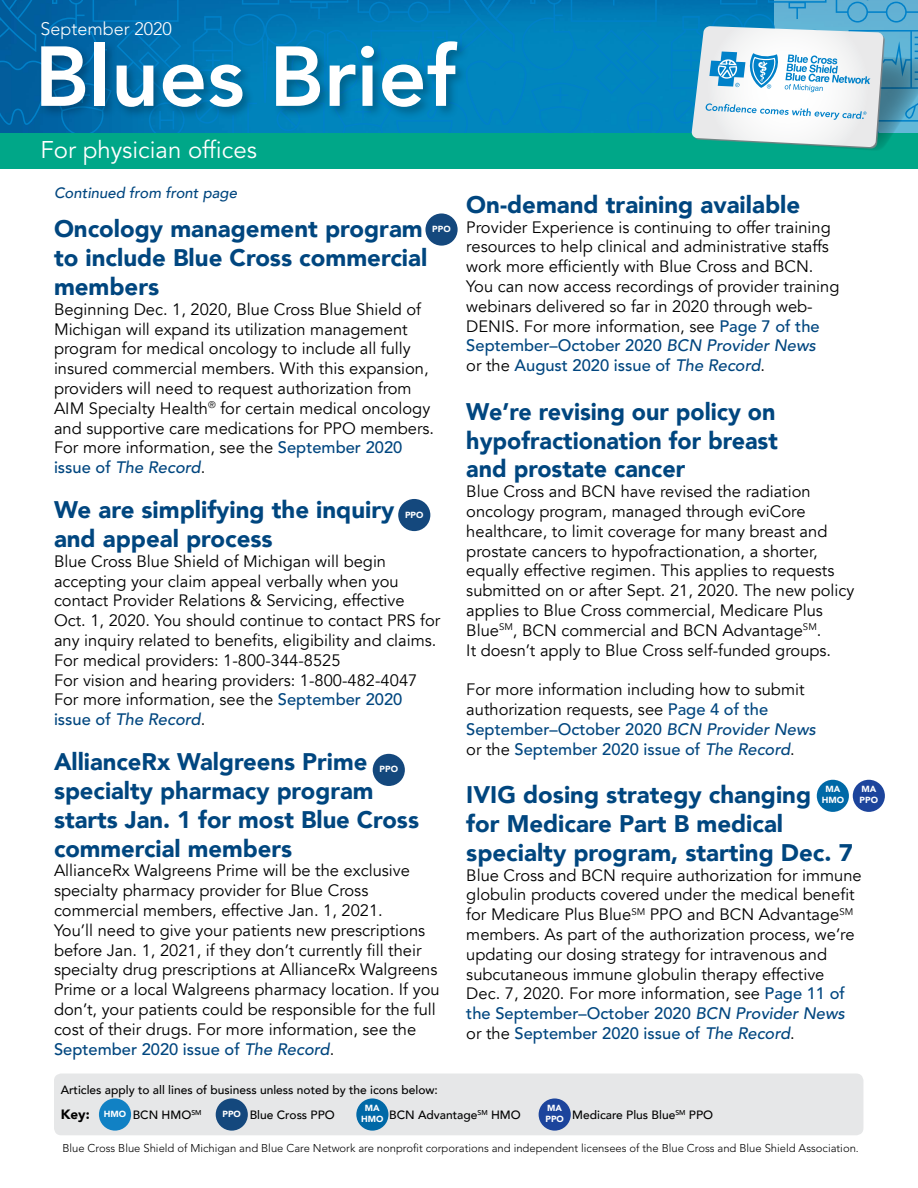
<style>
.page{position:relative;width:918px;height:1188px;background:#fff}
.page>*{position:absolute;margin:0;border:0;box-sizing:border-box;transform-origin:0 0}
.t1{font:800 84px "Avenir LT Std";color:#fff}
.t2{font:900 24px/28.8px "Avenir";color:#00467f}
.t3{font:24px "Avenir LT Std";color:#fff}
.t4{font:300 18px "Avenir LT Std";color:#fff}
.t5{font:16.5px/19.8px "Avenir";color:#000}
.t6{font:500 16.5px/19.8px "Avenir LT Std";color:#00467f}
.t7{font:italic 500 16.5px "Avenir LT Std";color:#00467f}
.t8{font:italic 500 15px "Avenir";color:#00467f}
.t9{font:italic 13.5px "Avenir";color:#000}
.t10{font:900 13.5px "Avenir";color:#000}
.t11{font:500 12px "Avenir";color:#000}
.t12{font:300 11.25px "Avenir LT Std";color:#000}
.t13{font:900 8.85px/10.5px "Avenir LT Std";color:#fff;text-align:center}
.s1{font-family:"Avenir LT Std";font-weight:500;color:#00467f}
.s2{font-style:normal}
.s3{font-family:"Avenir";font-weight:400;font-style:normal;color:#000}
.s4{font-style:italic}
.s5{font-family:"Avenir";font-weight:400;color:#000}
</style>
<div class="page">
<svg style="left:0;top:0;width:918px;height:168px;background:#2191b2"></svg>
<div style="left:54px;top:1074px;width:809px;height:61px;background:#e6e7e8;border-radius:7px"></div>
<div style="left:99px;top:1098px;width:32px;height:33px;background:#1181c4;border-radius:50%"></div>
<div style="left:216px;top:1098px;width:32px;height:33px;background:#14487d;border-radius:50%"></div>
<div style="left:356px;top:1098px;width:32px;height:33px;background:#0069a7;border-radius:50%"></div>
<div style="left:539px;top:1098px;width:32px;height:33px;background:#1c449c;border-radius:50%"></div>
<div style="left:425px;top:213px;width:33px;height:33px;background:#14487d;border-radius:50%"></div>
<div style="left:817px;top:780px;width:32px;height:32px;background:#0069a7;border-radius:50%"></div>
<div style="left:853px;top:780px;width:32px;height:32px;background:#1c449c;border-radius:50%"></div>
<div style="left:398px;top:499px;width:32px;height:32px;background:#14487d;border-radius:50%"></div>
<div style="left:373px;top:754px;width:32px;height:32px;background:#14487d;border-radius:50%"></div>
<p class="t4" style="left:40px;top:19px;width:133px">September 2020</p>
<h1 class="t1" style="left:35px;top:27px;width:423px">Blues Brief</h1>
<h2 class="t3" style="left:40px;top:136px;width:218px">For physician offices</h2>
<p class="t8" style="left:54px;top:183px;width:185px">Continued from front page</p>
<h2 class="t2" style="left:54px;top:214px;width:375px">Oncology management program to include Blue Cross commercial members</h2>
<p class="t5" style="left:54px;top:300px;width:382px">Beginning Dec. 1, 2020, Blue Cross Blue Shield of Michigan will expand its utilization management program for medical oncology to include all fully insured commercial members. With this expansion, providers will need to request authorization from AIM Specialty Health<sup>®</sup> for certain medical oncology and supportive care medications for PPO members.<br>For more information, see the <span class="s1">September 2020</span></p>
<p class="t7" style="left:54px;top:458px;width:153px"><span class="s2">issue of</span> The Record<span class="s3">.</span></p>
<h2 class="t2" style="left:54px;top:495px;width:342px">We are simplifying the inquiry and appeal process</h2>
<p class="t5" style="left:54px;top:552px;width:388px">Blue Cross Blue Shield of Michigan will begin accepting your claim appeal verbally when you contact Provider Relations &amp; Servicing, effective Oct. 1, 2020. You should continue to contact PRS for any inquiry related to benefits, eligibility and claims.<br>For medical providers: 1-800-344-8525<br>For vision and hearing providers: 1-800-482-4047<br>For more information, see the <span class="s1">September 2020</span></p>
<p class="t7" style="left:54px;top:710px;width:153px"><span class="s2">issue of</span> The Record<span class="s3">.</span></p>
<h2 class="t2" style="left:54px;top:747px;width:367px">AllianceRx Walgreens Prime specialty pharmacy program starts Jan. 1 for most Blue Cross commercial members</h2>
<p class="t5" style="left:54px;top:861px;width:387px">AllianceRx Walgreens Prime will be the exclusive specialty pharmacy provider for Blue Cross commercial members, effective Jan. 1, 2021.<br>You’ll need to give your patients new prescriptions before Jan. 1, 2021, if they don’t currently fill their specialty drug prescriptions at AllianceRx Walgreens Prime or a local Walgreens pharmacy location. If you don’t, your patients could be responsible for the full cost of their drugs. For more information, see the</p>
<p class="t6" style="left:54px;top:1039px;width:282px">September 2020 issue of <span class="s4">The Record</span><span class="s5">.</span></p>
<p class="t13" style="left:432px;top:224px;width:20px">PPO</p>
<p class="t13" style="left:405px;top:509px;width:20px">PPO</p>
<p class="t13" style="left:380px;top:764px;width:20px">PPO</p>
<h2 class="t2" style="left:466px;top:189px;width:335px">On-demand training available</h2>
<p class="t5" style="left:466px;top:217px;width:375px">Provider Experience is continuing to offer training resources to help clinical and administrative staffs work more efficiently with Blue Cross and BCN.<br>You can now access recordings of provider training webinars delivered so far in 2020 through web-DENIS. For more information, see <span class="s1">Page 7 of the</span></p>
<p class="t6" style="left:466px;top:336px;width:351px">September–October 2020 <span class="s4">BCN Provider News </span><span class="s5">or the</span> August 2020 issue of <span class="s4">The Record</span><span class="s5">.</span></p>
<h2 class="t2" style="left:466px;top:396px;width:313px;text-align:justify">We’re revising our policy on hypofractionation for breast and prostate cancer</h2>
<p class="t5" style="left:466px;top:482px;width:390px">Blue Cross and BCN have revised the radiation oncology program, managed through eviCore healthcare, to limit coverage for many breast and prostate cancers to hypofractionation, a shorter, equally effective regimen. This applies to requests submitted on or after Sept. 21, 2020. The new policy applies to Blue Cross commercial, Medicare Plus Blue<sup>SM</sup>, BCN commercial and BCN Advantage<sup>SM</sup>.<br>It doesn’t apply to Blue Cross self-funded groups.</p>
<p class="t5" style="left:466px;top:680px;width:340px">For more information including how to submit authorization requests, see <span class="s1">Page 4 of the</span></p>
<p class="t6" style="left:466px;top:720px;width:351px">September–October 2020 <span class="s4">BCN Provider News </span><span class="s5">or the</span> September 2020 issue of <span class="s4">The Record</span><span class="s5">.</span></p>
<h2 class="t2" style="left:466px;top:780px;width:388px">IVIG dosing strategy changing<br>for Medicare Part B medical specialty program, starting Dec. 7</h2>
<p class="t5" style="left:466px;top:865px;width:397px">Blue Cross and BCN require authorization for immune globulin products covered under the medical benefit for Medicare Plus Blue<sup>SM</sup> PPO and BCN Advantage<sup>SM </sup>members. As part of the authorization process, we’re updating our dosing strategy for intravenous and subcutaneous immune globulin therapy effective Dec. 7, 2020. For more information, see <span class="s1">Page 11 of</span></p>
<p class="t6" style="left:466px;top:1004px;width:380px">the September–October 2020 <span class="s4">BCN Provider News </span><span class="s5">or the</span> September 2020 issue of <span class="s4">The Record</span><span class="s5">.</span></p>
<p class="t13" style="left:822px;top:784px;width:24px">MA<br>HMO</p>
<p class="t13" style="left:860px;top:784px;width:20px;text-align:left">MA<br>PPO</p>
<p class="t11" style="left:61px;top:1079px;width:379px">Articles apply to all lines of business unless noted by the icons below:</p>
<p class="t10" style="left:61px;top:1102px;width:30px">Key:</p>
<p class="t11" style="left:133px;top:1104px;width:70px">BCN HMO<sup>SM</sup></p>
<p class="t11" style="left:250px;top:1104px;width:87px">Blue Cross PPO</p>
<p class="t11" style="left:389px;top:1104px;width:133px">BCN Advantage<sup>SM</sup> HMO</p>
<p class="t11" style="left:572px;top:1104px;width:142px">Medicare Plus Blue<sup>SM</sup> PPO</p>
<p class="t13" style="left:104px;top:1109px;width:24px">HMO</p>
<p class="t13" style="left:223px;top:1109px;width:20px">PPO</p>
<p class="t13" style="left:361px;top:1103px;width:24px">MA<br>HMO</p>
<p class="t13" style="left:545px;top:1103px;width:20px;text-align:left">MA<br>PPO</p>
<p class="t9" style="left:466px;top:1105px;width:304px">are copyright 2017 American Medical Association.</p>
<p class="t12" style="left:62px;top:1141px;width:798px">Blue Cross Blue Shield of Michigan and Blue Care Network are nonprofit corporations and independent licensees of the Blue Cross and Blue Shield Association.</p>
</div>
